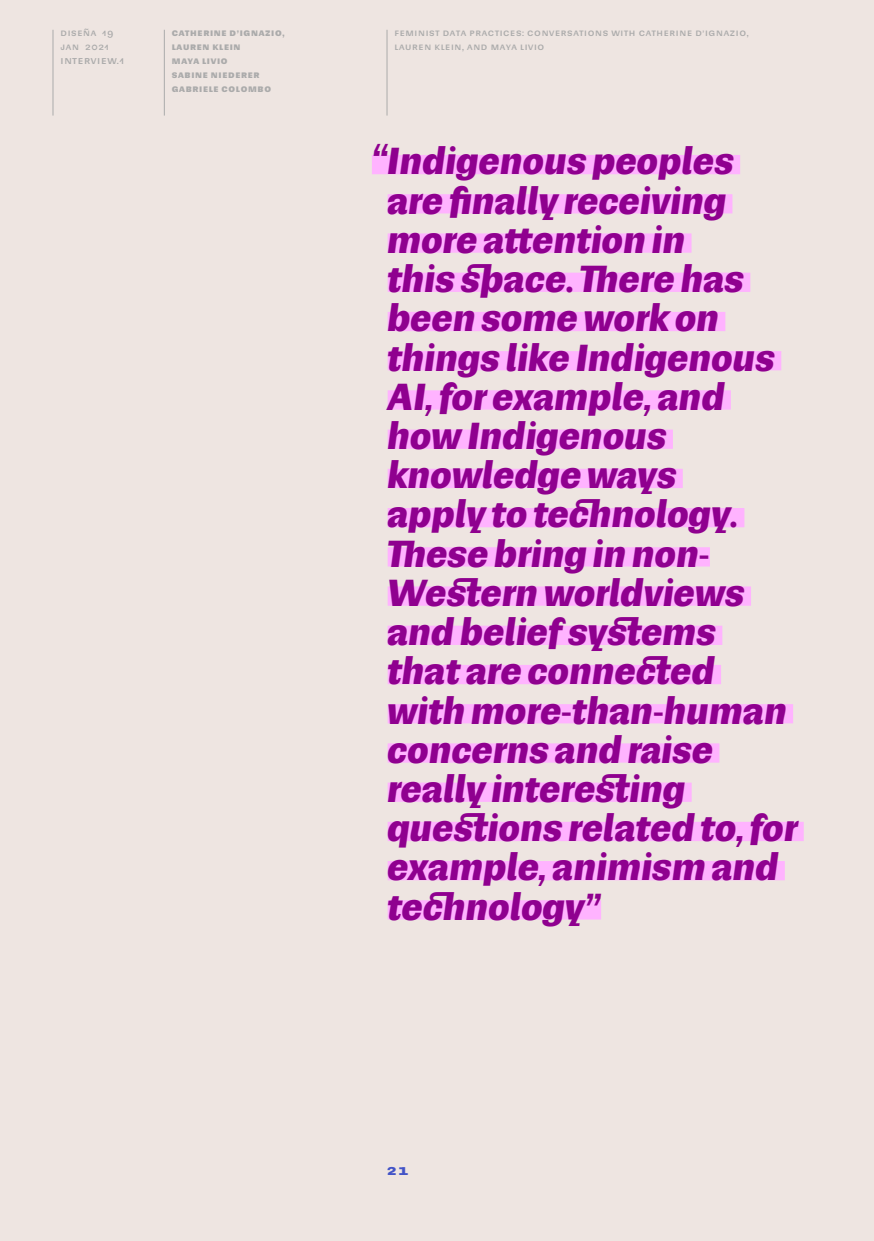
<style>
.page{position:relative;width:874px;height:1241px;background:#fff}
.page>*{position:absolute;margin:0;border:0;box-sizing:border-box;transform-origin:0 0}
.Big_Quotes{font:italic 700 35px/39.2px "Sudamerican Grotesk";color:#8f008f}
.t1{font:700 14px "Sudamerican Grotesk";color:#4354c7}
.t2{font:10.5px "Sudamerican Grotesk";color:#ababab}
.t3{font:9.62px/14px "Sudamerican Grotesk";letter-spacing:.07em;color:#ababab}
.t4{font:700 9.62px/14px "Sudamerican Grotesk";letter-spacing:.07em;color:#ababab}
</style>
<div class="page">
<div style="left:0;top:0;width:873px;height:1240px;background:#eee5e1"></div>
<hr style="left:52px;top:30px;width:1px;height:85px;background:#ababab">
<hr style="left:164px;top:30px;width:1px;height:85px;background:#ababab">
<hr style="left:386px;top:30px;width:1px;height:85px;background:#ababab">
<div style="left:372px;top:155px;width:367px;height:19px;background:#ffb3ff"></div>
<div style="left:387px;top:194px;width:345px;height:19px;background:#ffb3ff"></div>
<div style="left:387px;top:233px;width:304px;height:20px;background:#ffb3ff"></div>
<div style="left:387px;top:272px;width:363px;height:20px;background:#ffb3ff"></div>
<div style="left:387px;top:312px;width:338px;height:19px;background:#ffb3ff"></div>
<div style="left:387px;top:351px;width:393px;height:19px;background:#ffb3ff"></div>
<div style="left:387px;top:390px;width:343px;height:19px;background:#ffb3ff"></div>
<div style="left:387px;top:429px;width:285px;height:20px;background:#ffb3ff"></div>
<div style="left:387px;top:468px;width:295px;height:20px;background:#ffb3ff"></div>
<div style="left:387px;top:508px;width:357px;height:19px;background:#ffb3ff"></div>
<div style="left:387px;top:547px;width:322px;height:19px;background:#ffb3ff"></div>
<div style="left:387px;top:586px;width:363px;height:19px;background:#ffb3ff"></div>
<div style="left:387px;top:625px;width:335px;height:20px;background:#ffb3ff"></div>
<div style="left:387px;top:664px;width:333px;height:20px;background:#ffb3ff"></div>
<div style="left:387px;top:704px;width:405px;height:19px;background:#ffb3ff"></div>
<div style="left:387px;top:743px;width:332px;height:19px;background:#ffb3ff"></div>
<div style="left:387px;top:782px;width:304px;height:19px;background:#ffb3ff"></div>
<div style="left:387px;top:821px;width:416px;height:20px;background:#ffb3ff"></div>
<div style="left:387px;top:860px;width:397px;height:20px;background:#ffb3ff"></div>
<div style="left:387px;top:900px;width:213px;height:19px;background:#ffb3ff"></div>
<p class="t3" style="left:60px;top:25px;width:54px">Diseña 19 jan 2021</p>
<p class="t2" style="left:60px;top:52px;width:65px">I nterview.1</p>
<p class="t4" style="left:172px;top:25px;width:114px">CATHERINE D’IGNAZIO,<br>LAUREN KLEIN<br>MAYA LIVIO<br>SABINE NIEDERER<br>GABRIELE COLOMBO</p>
<p class="t3" style="left:394px;top:25px;width:355px">Feminist Data Practices: Conversations with Catherine D’I gnazio,<br>Lauren Klein, and Maya Livio</p>
<p class="Big_Quotes" style="left:387px;top:139px;width:411px;text-indent:-16px">“Indigenous peoples are finally receiving more attention in<br>this space. There has been some work on things like Indigenous<br>AI, for example, and how Indigenous knowledge ways<br>apply to technology.<br>These bring in non-<br>Western worldviews and belief systems that are connected with more-than-human concerns and raise really interesting questions related to, for example, animism and technology”</p>
<p class="t1" style="left:386px;top:1158px;width:24px">21</p>
</div>
